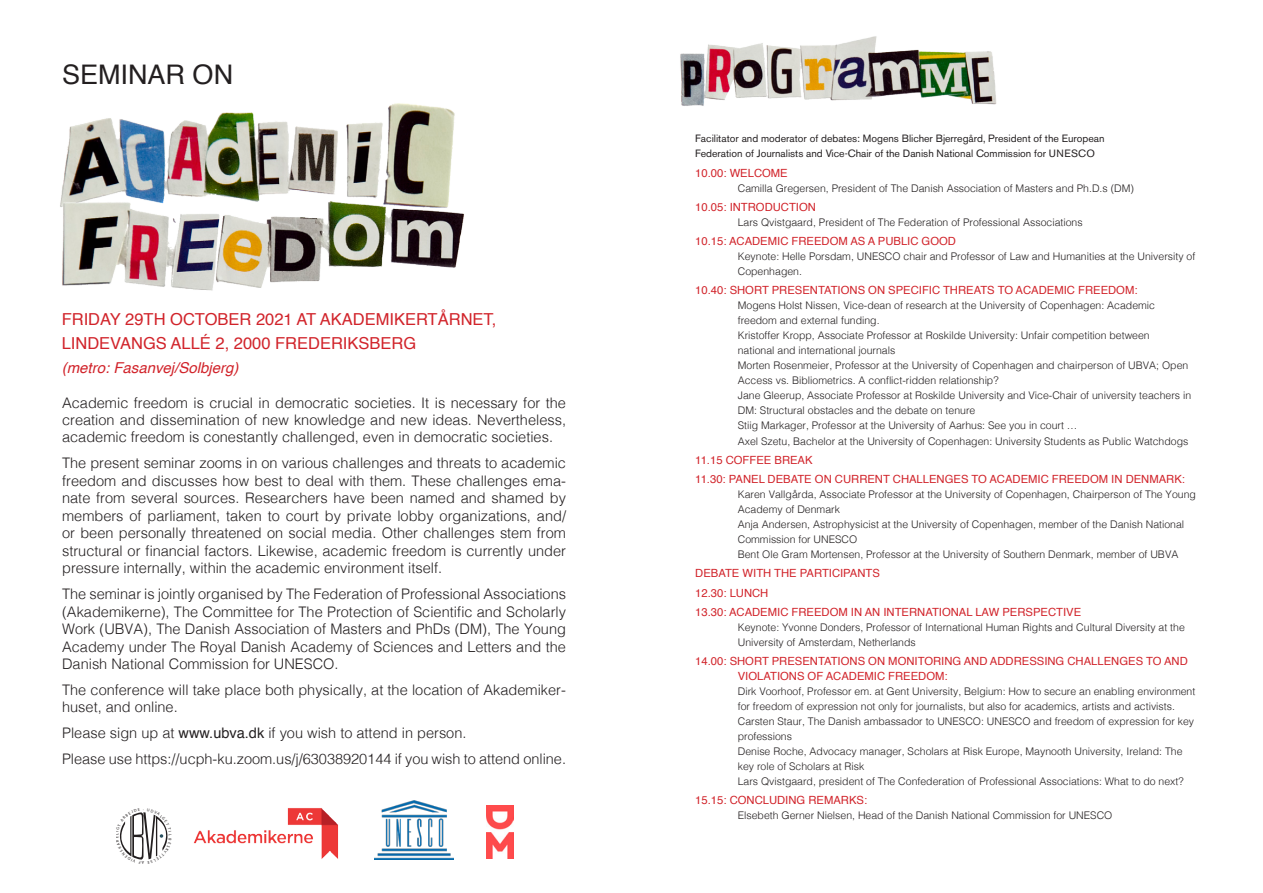
<style>
.page{position:relative;width:1263px;height:893px;background:#fff}
.page>*{position:absolute;margin:0;border:0;box-sizing:border-box;transform-origin:0 0}
.t1{font:27px "Helvetica";color:#231f20}
.t2{font:16.5px/24px "Helvetica";color:#d1232a}
.t3{font:italic 15px "Helvetica";color:#d1232a}
.Broed{font:300 14.55px/17.4px "Helvetica";color:#231f20;text-align:justify}
.Tid_Overskrift_rød{font:11.25px/15px "Helvetica";color:#d1232a}
.Foredragsholder{font:300 10.5px/15px "Helvetica";color:#231f20}
.Facilitator{font:10.5px/15px "Akzidenz Grotesk BE";color:#231f20}
.t4{font:4.05px "Myriad";color:#231f20}
.s1{font-weight:400}
</style>
<div class="page">
<img style="left:374px;top:801px;width:79px;height:59px">
<img style="left:193px;top:808px;width:145px;height:51px">
<img style="left:487px;top:806px;width:26px;height:52px">
<img style="left:61px;top:103px;width:394px;height:92px">
<img style="left:60px;top:195px;width:404px;height:96px">
<img style="left:680px;top:36px;width:317px;height:70px">
<svg style="left:119px;top:812px;width:49px;height:48px"></svg>
<p class="t1" style="left:62px;top:54px;width:173px">SEMINAR ON</p>
<p class="t2" style="left:62px;top:307px;width:436px">FRIDAY 29TH OCTOBER 2021 AT AKADEMIKERTÅRNET,<br>LINDEVANGS ALLÉ 2, 2000 FREDERIKSBERG</p>
<p class="t3" style="left:62px;top:356px;width:178px">(metro: Fasanvej/Solbjerg)</p>
<p class="Broed" style="left:62px;top:393px;width:505px">Academic freedom is crucial in democratic societies. It is necessary for the creation and dissemination of new knowledge and new ideas. Nevertheless, academic freedom is conestantly challenged, even in democratic societies.</p>
<p class="Broed" style="left:62px;top:453px;width:505px">The present seminar zooms in on various challenges and threats to academic freedom and discusses how best to deal with them. These challenges ema&shy;nate from several sources. Researchers have been named and shamed by members of parliament, taken to court by private lobby organizations, and/ or been personally threatened on social media. Other challenges stem from structural or financial factors. Likewise, academic freedom is currently under pressure internally, within the academic environment itself.</p>
<p class="Broed" style="left:62px;top:584px;width:505px">The seminar is jointly organised by The Federation of Professional Associations (Akademikerne), The Committee for The Protection of Scientific and Scholarly Work (UBVA), The Danish Association of Masters and PhDs (DM), The Young Academy under The Royal Danish Academy of Sciences and Letters and the Danish National Commission for UNESCO.</p>
<p class="Broed" style="left:62px;top:680px;width:505px">The conference will take place both physically, at the location of Akademiker&shy;huset, and online.</p>
<p class="Broed" style="left:62px;top:723px;width:406px">Please sign up at <span class="s1">www.ubva.dk</span> if you wish to attend in person.</p>
<p class="Broed" style="left:62px;top:749px;width:505px">Please use https://ucph-ku.zoom.us/j/63038920144 if you wish to attend online.</p>
<p class="t4" style="left:143px;top:807px;width:2px">·</p>
<p class="Facilitator" style="left:695px;top:131px;width:411px">Facilitator and moderator of debates: Mogens Blicher Bjerregård, President of the European<br>Federation of Journalists and Vice-Chair of the Danish National Commission for UNESCO</p>
<p class="Tid_Overskrift_rød" style="left:695px;top:166px;width:94px">10.00: WELCOME</p>
<p class="Foredragsholder" style="left:738px;top:180px;width:398px">Camilla Gregersen, President of The Danish Association of Masters and Ph.D.s (DM)</p>
<p class="Tid_Overskrift_rød" style="left:695px;top:200px;width:122px">10.05: INTRODUCTION</p>
<p class="Foredragsholder" style="left:738px;top:214px;width:346px">Lars Qvistgaard, President of The Federation of Professional Associations</p>
<p class="Tid_Overskrift_rød" style="left:695px;top:234px;width:262px">10.15: ACADEMIC FREEDOM AS A PUBLIC GOOD</p>
<p class="Foredragsholder" style="left:738px;top:248px;width:459px">Keynote: Helle Porsdam, UNESCO chair and Professor of Law and Humanities at the University of<br>Copenhagen.</p>
<p class="Tid_Overskrift_rød" style="left:695px;top:283px;width:444px">10.40: SHORT PRESENTATIONS ON SPECIFIC THREATS TO ACADEMIC FREEDOM:</p>
<p class="Foredragsholder" style="left:738px;top:297px;width:419px">Mogens Holst Nissen, Vice-dean of research at the University of Copenhagen: Academic freedom and external funding.</p>
<p class="Foredragsholder" style="left:738px;top:327px;width:413px">Kristoffer Kropp, Associate Professor at Roskilde University: Unfair competition between national and international journals</p>
<p class="Foredragsholder" style="left:738px;top:357px;width:452px">Morten Rosenmeier, Professor at the University of Copenhagen and chairperson of UBVA; Open<br>Access vs. Bibliometrics. A conflict-ridden relationship?</p>
<p class="Foredragsholder" style="left:738px;top:387px;width:455px">Jane Gleerup, Associate Professor at Roskilde University and Vice-Chair of university teachers in<br>DM: Structural obstacles and the debate on tenure</p>
<p class="Foredragsholder" style="left:738px;top:417px;width:341px">Stiig Markager, Professor at the University of Aarhus: See you in court …</p>
<p class="Foredragsholder" style="left:738px;top:432px;width:452px">Axel Szetu, Bachelor at the University of Copenhagen: University Students as Public Watchdogs</p>
<p class="Tid_Overskrift_rød" style="left:695px;top:453px;width:119px">11.15 COFFEE BREAK</p>
<p class="Tid_Overskrift_rød" style="left:695px;top:472px;width:491px">11.30: PANEL DEBATE ON CURRENT CHALLENGES TO ACADEMIC FREEDOM IN DENMARK:</p>
<p class="Foredragsholder" style="left:738px;top:486px;width:460px">Karen Vallgårda, Associate Professor at the University of Copenhagen, Chairperson of The Young<br>Academy of Denmark</p>
<p class="Foredragsholder" style="left:738px;top:516px;width:448px">Anja Andersen, Astrophysicist at the University of Copenhagen, member of the Danish National<br>Commission for UNESCO</p>
<p class="Foredragsholder" style="left:738px;top:546px;width:442px">Bent Ole Gram Mortensen, Professor at the University of Southern Denmark, member of UBVA</p>
<p class="Tid_Overskrift_rød" style="left:695px;top:566px;width:186px">DEBATE WITH THE PARTICIPANTS</p>
<p class="Tid_Overskrift_rød" style="left:695px;top:585px;width:75px">12.30: LUNCH</p>
<p class="Tid_Overskrift_rød" style="left:695px;top:605px;width:387px">13.30: ACADEMIC FREEDOM IN AN INTERNATIONAL LAW PERSPECTIVE</p>
<p class="Foredragsholder" style="left:738px;top:619px;width:449px">Keynote: Yvonne Donders, Professor of International Human Rights and Cultural Diversity at the<br>University of Amsterdam, Netherlands</p>
<p class="Tid_Overskrift_rød" style="left:738px;top:654px;width:451px;text-indent:-43px">14.00: SHORT PRESENTATIONS ON MONITORING AND ADDRESSING CHALLENGES TO AND<br>VIOLATIONS OF ACADEMIC FREEDOM:</p>
<p class="Foredragsholder" style="left:738px;top:683px;width:459px">Dirk Voorhoof, Professor em. at Gent University, Belgium: How to secure an enabling environment for freedom of expression not only for journalists, but also for academics, artists and activists.</p>
<p class="Foredragsholder" style="left:738px;top:713px;width:458px">Carsten Staur, The Danish ambassador to UNESCO: UNESCO and freedom of expression for key professions</p>
<p class="Foredragsholder" style="left:738px;top:743px;width:446px">Denise Roche, Advocacy manager, Scholars at Risk Europe, Maynooth University, Ireland: The key role of Scholars at Risk</p>
<p class="Foredragsholder" style="left:738px;top:773px;width:447px">Lars Qvistgaard, president of The Confederation of Professional Associations: What to do next?</p>
<p class="Tid_Overskrift_rød" style="left:695px;top:793px;width:173px">15.15: CONCLUDING REMARKS:</p>
<p class="Foredragsholder" style="left:738px;top:807px;width:376px">Elsebeth Gerner Nielsen, Head of the Danish National Commission for UNESCO</p>
</div>
